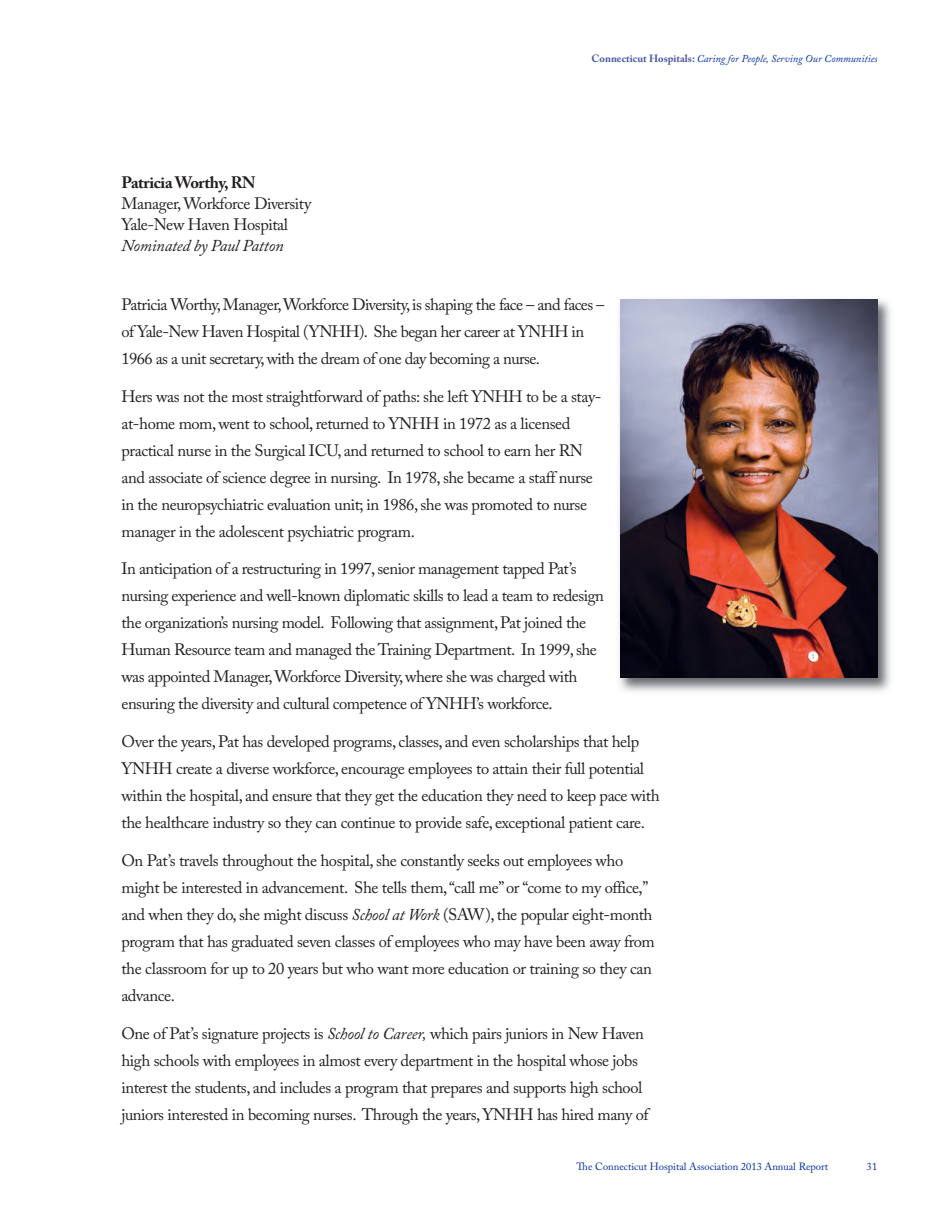
<style>
.page{position:relative;width:945px;height:1215px;background:#fff}
.page>*{position:absolute;margin:0;border:0;box-sizing:border-box;transform-origin:0 0}
.t1{font:16.5px/27px "Adobe Caslon Pro";letter-spacing:-.025em;color:#231f20}
.t2{font:italic 16.5px "Adobe Caslon Pro";letter-spacing:-.01em;color:#231f20}
.t3{font:700 16.5px "Adobe Caslon Pro";letter-spacing:-.025em;color:#231f20}
.t4{font:italic 10.5px "Adobe Caslon Pro";color:#002ea7}
.t5{font:10.5px "Adobe Caslon Pro";color:#002ea7}
.s1{font-weight:700;font-style:normal;color:#4c58a6}
.s2{font-style:italic}
</style>
<div class="page">
<img style="left:619px;top:299px;width:272px;height:393px">
<img style="left:621px;top:300px;width:256px;height:378px">
<p class="t3" style="left:122px;top:175px;width:136px">Patricia Worthy, RN</p>
<p class="t1" style="left:122px;top:195px;width:191px;line-height:21px">Manager, Workforce Diversity<br>Yale-New Haven Hospital</p>
<p class="t2" style="left:122px;top:240px;width:164px">Nominated by Paul Patton</p>
<p class="t4" style="left:592px;top:55px;width:287px"><span class="s1">Connecticut Hospitals:</span> Caring for People, Serving Our Communities</p>
<p class="t1" style="left:122px;top:293px;width:485px">Patricia Worthy, Manager, Workforce Diversity, is shaping the face – and faces – of Yale-New Haven Hospital (YNHH). She began her career at YNHH in<br>1966 as a unit secretary, with the dream of one day becoming a nurse.</p>
<p class="t1" style="left:122px;top:384px;width:481px">Hers was not the most straightforward of paths: she left YNHH to be a stay&shy;at-home mom, went to school, returned to YNHH in 1972 as a licensed practical nurse in the Surgical ICU, and returned to school to earn her RN and associate of science degree in nursing. In 1978, she became a staff nurse in the neuropsychiatric evaluation unit; in 1986, she was promoted to nurse manager in the adolescent psychiatric program.</p>
<p class="t1" style="left:122px;top:557px;width:484px">In anticipation of a restructuring in 1997, senior management tapped Pat’s nursing experience and well-known diplomatic skills to lead a team to redesign the organization’s nursing model. Following that assignment, Pat joined the Human Resource team and managed the Training Department. In 1999, she was appointed Manager, Workforce Diversity, where she was charged with ensuring the diversity and cultural competence of YNHH’s workforce.</p>
<p class="t1" style="left:122px;top:730px;width:540px">Over the years, Pat has developed programs, classes, and even scholarships that help YNHH create a diverse workforce, encourage employees to attain their full potential within the hospital, and ensure that they get the education they need to keep pace with the healthcare industry so they can continue to provide safe, exceptional patient care.</p>
<p class="t1" style="left:121px;top:849px;width:535px">On Pat’s travels throughout the hospital, she constantly seeks out employees who might be interested in advancement. She tells them, “call me” or “come to my office,” and when they do, she might discuss <span class="s2">School at Work</span> (SAW), the popular eight-month program that has graduated seven classes of employees who may have been away from the classroom for up to 20 years but who want more education or training so they can advance.</p>
<p class="t1" style="left:121px;top:1022px;width:529px">One of Pat’s signature projects is <span class="s2">School to Career,</span> which pairs juniors in New Haven high schools with employees in almost every department in the hospital whose jobs interest the students, and includes a program that prepares and supports high school juniors interested in becoming nurses. Through the years, YNHH has hired many of</p>
<p class="t5" style="left:577px;top:1162px;width:253px">The Connecticut Hospital Association 2013 Annual Report</p>
<p class="t5" style="left:866px;top:1162px;width:13px">31</p>
</div>
